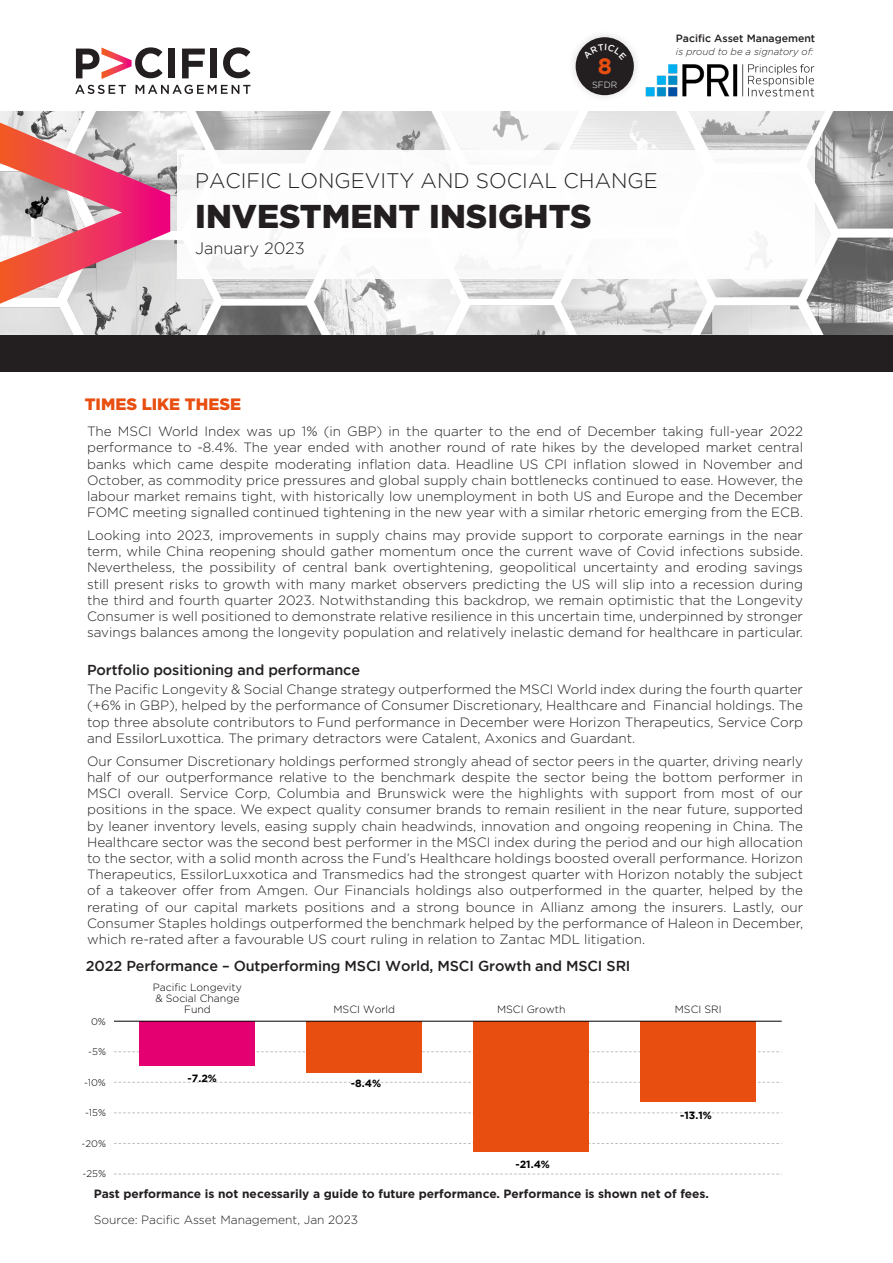
<style>
.page{position:relative;width:893px;height:1263px;background:#fff}
.page>*{position:absolute;margin:0;border:0;box-sizing:border-box;transform-origin:0 0}
.t1{font:900 33px "Gotham";color:#231f20}
.t2{font:700 22.5px "Gotham";color:#e84e0f}
.t3{font:300 21px "Gotham";color:#231f20}
.t4{font:900 16.5px "Gotham";color:#e84e0f}
.t5{font:300 16.5px "Gotham";color:#231f20}
.t6{font:500 14.4px "Gotham";letter-spacing:-.01em;color:#231f20}
.t7{font:300 13.5px/16.2px "Gotham";color:#231f20;text-align:justify}
.t8{font:700 12px "Gotham";color:#231f20}
.t9{font:300 12px "Gotham";color:#231f20}
.t10{font:300 10.5px/11.1px "Gotham";color:#000;text-align:center}
.t11{font:700 10.5px "Gotham";color:#000}
.t12{font:500 10.5px "Gotham";color:#231f20}
.t13{font:italic 300 9.75px "Gotham";color:#231f20}
.t14{font:300 9.6px "Gotham";letter-spacing:.005em;color:#000}
.t15{font:300 9px "Gotham";color:#fff}
</style>
<div class="page">
<div style="left:568px;top:29px;width:74px;height:74px;background:#231f20;opacity:.17"></div>
<div style="left:576px;top:37px;width:58px;height:58px;background:#231f20;border-radius:50%"></div>
<svg style="left:114px;top:1174px;width:668px;height:1px"></svg>
<svg style="left:114px;top:1143px;width:668px;height:1px"></svg>
<svg style="left:114px;top:1112px;width:668px;height:1px"></svg>
<svg style="left:114px;top:1082px;width:668px;height:1px"></svg>
<svg style="left:114px;top:1051px;width:668px;height:1px"></svg>
<div style="left:139px;top:1021px;width:116px;height:44px;background:#e50072"></div>
<div style="left:306px;top:1021px;width:116px;height:51px;background:#e84e0f"></div>
<div style="left:473px;top:1021px;width:116px;height:131px;background:#e84e0f"></div>
<div style="left:640px;top:1021px;width:116px;height:80px;background:#e84e0f"></div>
<hr style="left:114px;top:1021px;width:668px;height:1px;background:#000">
<svg style="left:75px;top:85px;width:51px;height:9px"></svg>
<svg style="left:136px;top:85px;width:114px;height:9px"></svg>
<svg style="left:182px;top:49px;width:23px;height:29px"></svg>
<svg style="left:223px;top:47px;width:28px;height:31px"></svg>
<div style="left:168px;top:49px;width:7px;height:29px;background:#231f20"></div>
<div style="left:210px;top:49px;width:7px;height:29px;background:#231f20"></div>
<svg style="left:76px;top:47px;width:87px;height:32px"></svg>
<img style="left:0;top:111px;width:893px;height:224px">
<div style="left:0;top:335px;width:893px;height:36px;background:#231f20"></div>
<div style="left:177px;top:150px;width:638px;height:129px;background:#fff"></div>
<svg style="left:0;top:123px;width:170px;height:181px;background:#dc929d"></svg>
<img style="left:645px;top:64px;width:170px;height:33px">
<svg style="left:583px;top:44px;width:43px;height:3px"></svg>
<p class="t2" style="left:598px;top:53px;width:16px">8</p>
<p class="t15" style="left:592px;top:80px;width:26px">SFDR</p>
<p class="t12" style="left:676px;top:32px;width:141px">Pacific Asset Management</p>
<p class="t13" style="left:676px;top:45px;width:139px">is proud to be a signatory of:</p>
<p class="t3" style="left:195px;top:170px;width:464px">PACIFIC LONGEVITY AND SOCIAL CHANGE</p>
<p class="t1" style="left:195px;top:194px;width:398px">INVESTMENT INSIGHTS</p>
<p class="t5" style="left:195px;top:239px;width:111px">January 2023</p>
<p class="t4" style="left:85px;top:393px;width:158px">TIMES LIKE THESE</p>
<p class="t7" style="left:87px;top:423px;width:717px">The MSCI World Index was up 1% (in GBP) in the quarter to the end of December taking full-year 2022 performance to -8.4%. The year ended with another round of rate hikes by the developed market central banks which came despite moderating inflation data. Headline US CPI inflation slowed in November and October, as commodity price pressures and global supply chain bottlenecks continued to ease. However, the labour market remains tight, with historically low unemployment in both US and Europe and the December FOMC meeting signalled continued tightening in the new year with a similar rhetoric emerging from the ECB.</p>
<p class="t7" style="left:87px;top:527px;width:717px">Looking into 2023, improvements in supply chains may provide support to corporate earnings in the near term, while China reopening should gather momentum once the current wave of Covid infections subside.<br>Nevertheless, the possibility of central bank overtightening, geopolitical uncertainty and eroding savings still present risks to growth with many market observers predicting the US will slip into a recession during the third and fourth quarter 2023. Notwithstanding this backdrop, we remain optimistic that the Longevity Consumer is well positioned to demonstrate relative resilience in this uncertain time, underpinned by stronger savings balances among the longevity population and relatively inelastic demand for healthcare in particular.</p>
<p class="t6" style="left:87px;top:661px;width:274px">Portfolio positioning and performance</p>
<p class="t7" style="left:87px;top:681px;width:717px">The Pacific Longevity &amp; Social Change strategy outperformed the MSCI World index during the fourth quarter (+6% in GBP), helped by the performance of Consumer Discretionary, Healthcare and Financial holdings. The top three absolute contributors to Fund performance in December were Horizon Therapeutics, Service Corp and EssilorLuxottica. The primary detractors were Catalent, Axonics and Guardant.</p>
<p class="t7" style="left:87px;top:752px;width:717px">Our Consumer Discretionary holdings performed strongly ahead of sector peers in the quarter, driving nearly half of our outperformance relative to the benchmark despite the sector being the bottom performer in MSCI overall. Service Corp, Columbia and Brunswick were the highlights with support from most of our positions in the space. We expect quality consumer brands to remain resilient in the near future, supported by leaner inventory levels, easing supply chain headwinds, innovation and ongoing reopening in China. The Healthcare sector was the second best performer in the MSCI index during the period and our high allocation to the sector, with a solid month across the Fund’s Healthcare holdings boosted overall performance. Horizon Therapeutics, EssilorLuxxotica and Transmedics had the strongest quarter with Horizon notably the subject of a takeover offer from Amgen. Our Financials holdings also outperformed in the quarter, helped by the rerating of our capital markets positions and a strong bounce in Allianz among the insurers. Lastly, our Consumer Staples holdings outperformed the benchmark helped by the performance of Haleon in December, which re-rated after a favourable US court ruling in relation to Zantac MDL litigation.</p>
<p class="t6" style="left:86px;top:958px;width:546px">2022 Performance – Outperforming MSCI World, MSCI Growth and MSCI SRI</p>
<p class="t14" style="left:91px;top:1015px;width:16px">0%</p>
<p class="t14" style="left:88px;top:1046px;width:19px">-5%</p>
<p class="t14" style="left:84px;top:1076px;width:23px">-10%</p>
<p class="t14" style="left:85px;top:1107px;width:23px">-15%</p>
<p class="t14" style="left:82px;top:1137px;width:26px">-20%</p>
<p class="t14" style="left:83px;top:1168px;width:25px">-25%</p>
<p class="t10" style="left:153px;top:981px;width:91px">Pacific Longevity &amp; Social Change<br>Fund</p>
<p class="t11" style="left:188px;top:1072px;width:31px">-7.2%</p>
<p class="t10" style="left:333px;top:1003px;width:63px">MSCI World</p>
<p class="t10" style="left:497px;top:1003px;width:70px">MSCI Growth</p>
<p class="t10" style="left:675px;top:1003px;width:48px">MSCI SRI</p>
<p class="t11" style="left:351px;top:1077px;width:32px">-8.4%</p>
<p class="t11" style="left:515px;top:1158px;width:36px">-21.4%</p>
<p class="t11" style="left:680px;top:1110px;width:33px">-13.1%</p>
<p class="t8" style="left:94px;top:1187px;width:617px">Past performance is not necessarily a guide to future performance. Performance is shown net of fees.</p>
<p class="t9" style="left:94px;top:1212px;width:266px">Source: Pacific Asset Management, Jan 2023</p>
</div>
